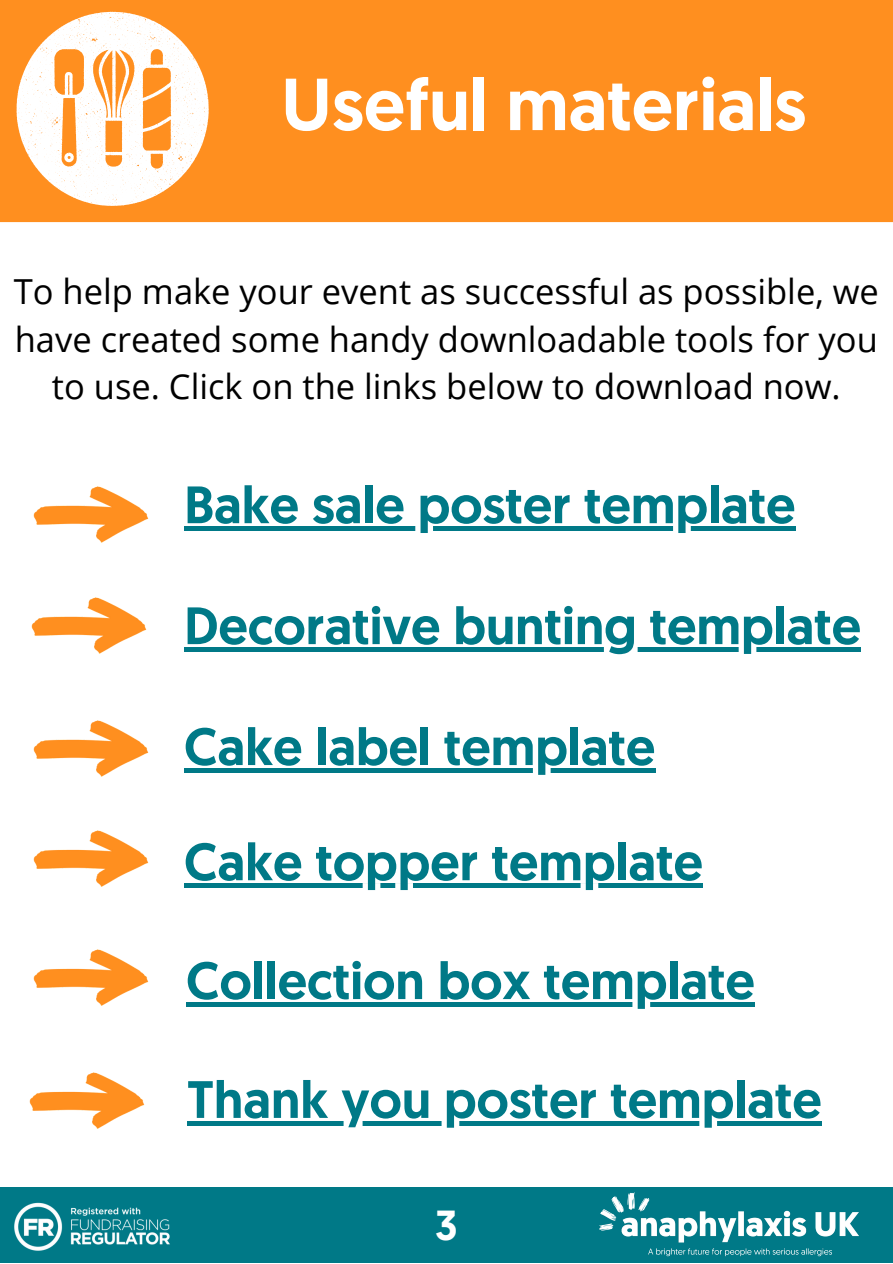
<style>
.page{position:relative;width:893px;height:1264px;background:#fff}
.page>*{position:absolute;margin:0;border:0;box-sizing:border-box;transform-origin:0 0}
.t1{font:500 73.5px "Geomanist";color:#fff}
.t2{font:500 52.5px "Geomanist";color:#007987}
.t3{font:500 42px "Geomanist";color:#fff}
.t4{font:34.5px/47.2px "Open Sans";color:#000;text-align:center}
</style>
<div class="page">
<div style="left:0;top:1186px;width:892px;height:76px;background:#007987"></div>
<img style="left:0;top:1186px;width:184px;height:65px">
<div style="left:0;top:0;width:892px;height:222px;background:#ff8f1f"></div>
<svg style="left:16px;top:12px;width:193px;height:194px"></svg>
<div style="left:184px;top:526px;width:611px;height:5px;background:#007987"></div>
<img style="left:33px;top:486px;width:116px;height:57px">
<div style="left:184px;top:647px;width:677px;height:5px;background:#007987"></div>
<img style="left:31px;top:597px;width:116px;height:57px">
<div style="left:184px;top:768px;width:471px;height:5px;background:#007987"></div>
<img style="left:33px;top:720px;width:116px;height:57px">
<div style="left:184px;top:883px;width:518px;height:5px;background:#007987"></div>
<img style="left:33px;top:830px;width:116px;height:57px">
<hr style="left:186px;top:1002px;width:568px;height:4px;background:#007987">
<img style="left:33px;top:949px;width:156px;height:58px">
<hr style="left:187px;top:1121px;width:634px;height:4px;background:#007987">
<img style="left:29px;top:1072px;width:116px;height:57px">
<img style="left:599px;top:1192px;width:260px;height:65px">
<p class="t1" style="left:281px;top:75px;width:526px">Useful materials</p>
<p class="t4" style="left:14px;top:267px;width:866px">To help make your event as successful as possible, we have created some handy downloadable tools for you to use. Click on the links below to download now.</p>
<p class="t2" style="left:184px;top:484px;width:612px">Bake sale poster template</p>
<p class="t2" style="left:184px;top:604px;width:678px">Decorative bunting template</p>
<p class="t2" style="left:184px;top:725px;width:472px">Cake label template</p>
<p class="t2" style="left:184px;top:840px;width:520px">Cake topper template</p>
<p class="t2" style="left:186px;top:959px;width:570px">Collection box template</p>
<p class="t2" style="left:187px;top:1078px;width:636px">Thank you poster template</p>
<p class="t3" style="left:435px;top:1208px;width:24px">3</p>
</div>
